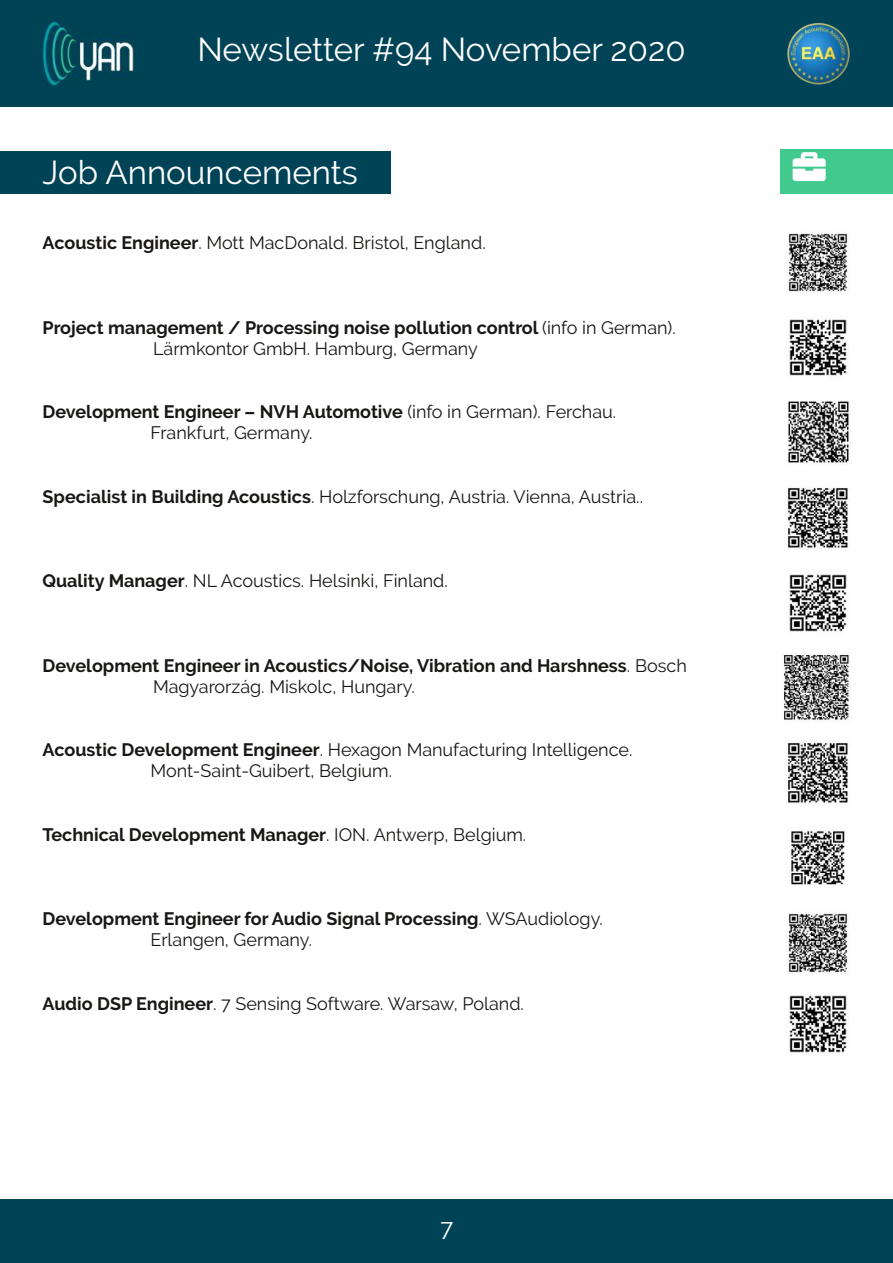
<style>
.page{position:relative;width:893px;height:1263px;background:#fff}
.page>*{position:absolute;margin:0;border:0;box-sizing:border-box;transform-origin:0 0}
.t1{font:33px "Raleway";color:#fff}
.t2{font:24px "Raleway";color:#fff}
.t3{font:18px/21.1px "Raleway";color:#181715}
.t4{font:700 18px/21.1px "Raleway";color:#181715}
.s1{font-weight:700}
.s2{font-weight:400}
</style>
<div class="page">
<div style="left:0;top:0;width:893px;height:106px;background:#004357"></div>
<img style="left:787px;top:23px;width:63px;height:62px">
<img style="left:43px;top:21px;width:90px;height:64px">
<div style="left:0;top:1199px;width:893px;height:64px;background:#004357"></div>
<div style="left:0;top:151px;width:390px;height:43px;background:#004357"></div>
<div style="left:780px;top:149px;width:113px;height:45px;background:#41c98e"></div>
<img style="left:787px;top:231px;width:61px;height:63px">
<img style="left:789px;top:319px;width:59px;height:59px">
<img style="left:788px;top:401px;width:63px;height:64px">
<img style="left:788px;top:488px;width:60px;height:60px">
<img style="left:789px;top:574px;width:59px;height:58px">
<img style="left:782px;top:654px;width:67px;height:68px">
<img style="left:788px;top:741px;width:60px;height:62px">
<img style="left:788px;top:912px;width:60px;height:62px">
<img style="left:789px;top:995px;width:59px;height:58px">
<img style="left:790px;top:831px;width:55px;height:54px">
<h1 class="t1" style="left:197px;top:30px;width:490px">Newsletter #94 November 2020</h1>
<h1 class="t1" style="left:43px;top:153px;width:317px">Job Announcements</h1>
<p class="t3" style="left:43px;top:232px;width:445px"><span class="s1">Acoustic Engineer</span>. Mott MacDonald. Bristol, England.</p>
<p class="t4" style="left:153px;top:317px;width:524px;text-indent:-111px">Project management / Processing noise pollution control <span class="s2">(info in German).<br>Lärmkontor GmbH. Hamburg, Germany</span></p>
<p class="t3" style="left:151px;top:401px;width:467px;text-indent:-108px"><span class="s1">Development Engineer – NVH Automotive</span> (info in German). Ferchau.<br>Frankfurt, Germany.</p>
<p class="t3" style="left:43px;top:486px;width:602px"><span class="s1">Specialist in Building Acoustics</span>. Holzforschung, Austria. Vienna, Austria..</p>
<p class="t3" style="left:43px;top:570px;width:407px"><span class="s1">Quality Manager</span>. NL Acoustics. Helsinki, Finland.</p>
<p class="t4" style="left:153px;top:655px;width:535px;text-indent:-111px">Development Engineer in Acoustics/Noise, Vibration and Harshness<span class="s2">. Bosch<br>Magyarorzág. Miskolc, Hungary.</span></p>
<p class="t3" style="left:151px;top:739px;width:483px;text-indent:-108px"><span class="s1">Acoustic Development Engineer</span>. Hexagon Manufacturing Intelligence.<br>Mont-Saint-Guibert, Belgium.</p>
<p class="t4" style="left:43px;top:824px;width:485px">Technical Development Manager<span class="s2">. ION. Antwerp, Belgium.</span></p>
<p class="t4" style="left:151px;top:908px;width:454px;text-indent:-108px">Development Engineer for Audio Signal Processing<span class="s2">. WSAudiology.<br>Erlangen, Germany.</span></p>
<p class="t3" style="left:43px;top:993px;width:483px"><span class="s1">Audio DSP Engineer</span>. 7 Sensing Software. Warsaw, Poland.</p>
<h2 class="t2" style="left:440px;top:1213px;width:14px">7</h2>
</div>
